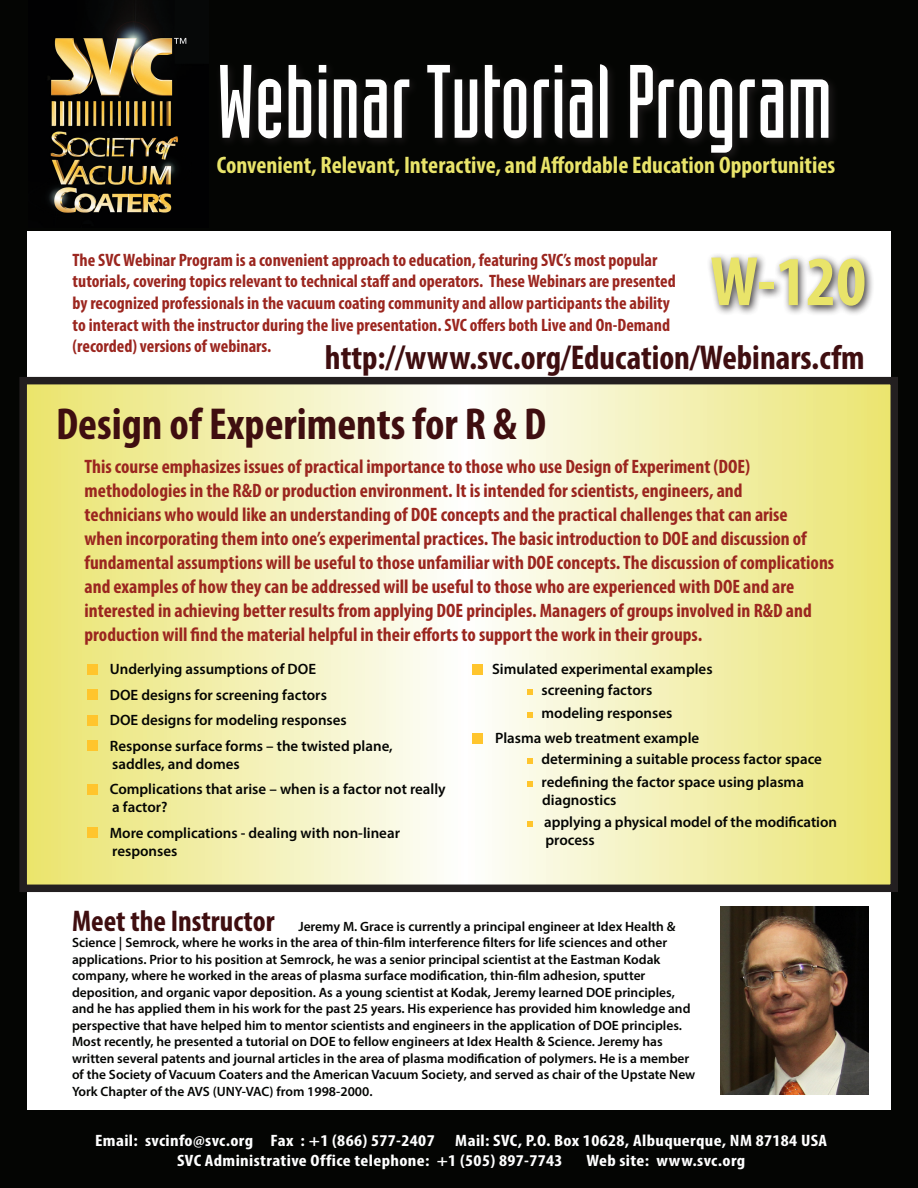
<style>
.page{position:relative;width:918px;height:1188px;background:#040503}
.page>*{position:absolute;margin:0;border:0;box-sizing:border-box;transform-origin:0 0}
.t1{font:102px "Industria LT Solid";color:#fff}
.t2{font:700 condensed 70.5px "Myriad Pro";color:#e9e46a}
.t3{font:700 condensed 45px "Myriad Pro";color:#3f0e10}
.t4{font:700 condensed 34.5px "Myriad Pro";color:#3f0e10}
.t5{font:700 condensed 30px "Myriad Pro";color:#3f0e10}
.t6{font:700 condensed 24px "Myriad Pro";color:#e9e46a}
.t7{font:700 condensed 19.5px/24px "Myriad Pro";color:#9b261f}
.t8{font:700 condensed 18px/21.6px "Myriad Pro";color:#9b261f}
.t9{font:700 condensed 16.5px "Myriad Pro";letter-spacing:.02em;color:#fff;scale:1.14 1}
.t10{font:600 15px/18px "Myriad Pro";color:#040503}
.t11{font:600 13.5px/16.5px "Myriad Pro";color:#040503}
</style>
<div class="page">
<div style="left:27px;top:232px;width:864px;height:878px;background:#fff"></div>
<svg style="left:28px;top:386px;width:861px;height:497px;background:#f3f0b5"></svg>
<div style="left:19px;top:377px;width:879px;height:515px;border:8px solid #231f20"></div>
<img style="left:48px;top:0;width:139px;height:213px">
<div style="left:215px;top:60px;width:625px;height:104px;background:#0b0b09"></div>
<div style="left:707px;top:252px;width:168px;height:64px;background:#231f20;opacity:.9"></div>
<div style="left:87px;top:664px;width:11px;height:10px;background:#ffc52d"></div>
<div style="left:87px;top:690px;width:11px;height:10px;background:#ffc52d"></div>
<div style="left:87px;top:715px;width:11px;height:10px;background:#ffc52d"></div>
<div style="left:87px;top:741px;width:11px;height:10px;background:#ffc52d"></div>
<div style="left:87px;top:784px;width:11px;height:10px;background:#ffc52d"></div>
<div style="left:87px;top:828px;width:11px;height:10px;background:#ffc52d"></div>
<div style="left:473px;top:664px;width:10px;height:10px;background:#ffc52d"></div>
<svg style="left:527px;top:690px;width:5px;height:5px"></svg>
<svg style="left:527px;top:712px;width:5px;height:6px"></svg>
<div style="left:473px;top:733px;width:10px;height:10px;background:#ffc52d"></div>
<svg style="left:527px;top:759px;width:5px;height:5px"></svg>
<svg style="left:527px;top:781px;width:5px;height:6px"></svg>
<svg style="left:527px;top:822px;width:5px;height:5px"></svg>
<img style="left:721px;top:907px;width:147px;height:188px">
<p class="t1" style="left:217px;top:46px;width:617px">Webinar Tutorial Program</p>
<p class="t6" style="left:217px;top:150px;width:620px">Convenient, Relevant, Interactive, and Affordable Education Opportunities</p>
<p class="t8" style="left:73px;top:249px;width:586px">The SVC Webinar Program is a convenient approach to education, featuring SVC’s most popular</p>
<p class="t8" style="left:73px;top:270px;width:605px">tutorials, covering topics relevant to technical staff and operators. These Webinars are presented</p>
<p class="t8" style="left:73px;top:292px;width:599px">by recognized professionals in the vacuum coating community and allow participants the ability</p>
<p class="t8" style="left:73px;top:313px;width:599px">to interact with the instructor during the live presentation. SVC offers both Live and On-Demand (recorded) versions of webinars.</p>
<p class="t2" style="left:710px;top:238px;width:157px">W-120</p>
<p class="t4" style="left:325px;top:336px;width:541px">http://www.svc.org/Education/Webinars.cfm</p>
<p class="t3" style="left:56px;top:396px;width:492px">Design of Experiments for R &amp; D</p>
<p class="t7" style="left:85px;top:454px;width:751px">This course emphasizes issues of practical importance to those who use Design of Experiment (DOE) methodologies in the R&amp;D or production environment. It is intended for scientists, engineers, and<br>technicians who would like an understanding of DOE concepts and the practical challenges that can arise<br>when incorporating them into one’s experimental practices. The basic introduction to DOE and discussion of fundamental assumptions will be useful to those unfamiliar with DOE concepts. The discussion of complications and examples of how they can be addressed will be useful to those who are experienced with DOE and are interested in achieving better results from applying DOE principles. Managers of groups involved in R&amp;D and production will find the material helpful in their efforts to support the work in their groups.</p>
<p class="t10" style="left:110px;top:660px;width:208px">Underlying assumptions of DOE</p>
<p class="t10" style="left:110px;top:685px;width:219px">DOE designs for screening factors</p>
<p class="t10" style="left:110px;top:711px;width:239px">DOE designs for modeling responses</p>
<p class="t10" style="left:110px;top:736px;width:285px">Response surface forms – the twisted plane,</p>
<p class="t10" style="left:112px;top:754px;width:129px">saddles, and domes</p>
<p class="t10" style="left:110px;top:780px;width:338px">Complications that arise – when is a factor not really</p>
<p class="t10" style="left:112px;top:798px;width:57px">a factor?</p>
<p class="t10" style="left:110px;top:823px;width:292px">More complications - dealing with non-linear</p>
<p class="t10" style="left:112px;top:841px;width:67px">responses</p>
<p class="t10" style="left:492px;top:660px;width:222px">Simulated experimental examples</p>
<p class="t10" style="left:542px;top:681px;width:112px">screening factors</p>
<p class="t10" style="left:542px;top:703px;width:132px">modeling responses</p>
<p class="t10" style="left:495px;top:729px;width:206px">Plasma web treatment example</p>
<p class="t10" style="left:542px;top:750px;width:282px">determining a suitable process factor space</p>
<p class="t10" style="left:542px;top:772px;width:264px">redefining the factor space using plasma diagnostics</p>
<p class="t10" style="left:544px;top:813px;width:294px">applying a physical model of the modification process</p>
<p class="t5" style="left:72px;top:902px;width:204px">Meet the Instructor</p>
<p class="t11" style="left:72px;top:918px;width:625px;text-indent:226px">Jeremy M. Grace is currently a principal engineer at Idex Health &amp; Science | Semrock, where he works in the area of thin-film interference filters for life sciences and other applications. Prior to his position at Semrock, he was a senior principal scientist at the Eastman Kodak company, where he worked in the areas of plasma surface modification, thin-film adhesion, sputter deposition, and organic vapor deposition. As a young scientist at Kodak, Jeremy learned DOE principles, and he has applied them in his work for the past 25 years. His experience has provided him knowledge and perspective that have helped him to mentor scientists and engineers in the application of DOE principles.<br>Most recently, he presented a tutorial on DOE to fellow engineers at Idex Health &amp; Science. Jeremy has written several patents and journal articles in the area of plasma modification of polymers. He is a member of the Society of Vacuum Coaters and the American Vacuum Society, and served as chair of the Upstate New York Chapter of the AVS (UNY-VAC) from 1998-2000.</p>
<p class="t9" style="left:95px;top:1131px;width:644px">Email: svcinfo@svc.org Fax : +1 (866) 577-2407 Mail: SVC, P.O. Box 10628, Albuquerque, NM 87184 USA</p>
<p class="t9" style="left:177px;top:1150px;width:340px">SVC Administrative Office telephone: +1 (505) 897-7743</p>
<p class="t9" style="left:586px;top:1150px;width:141px">Web site: www.svc.org</p>
</div>
